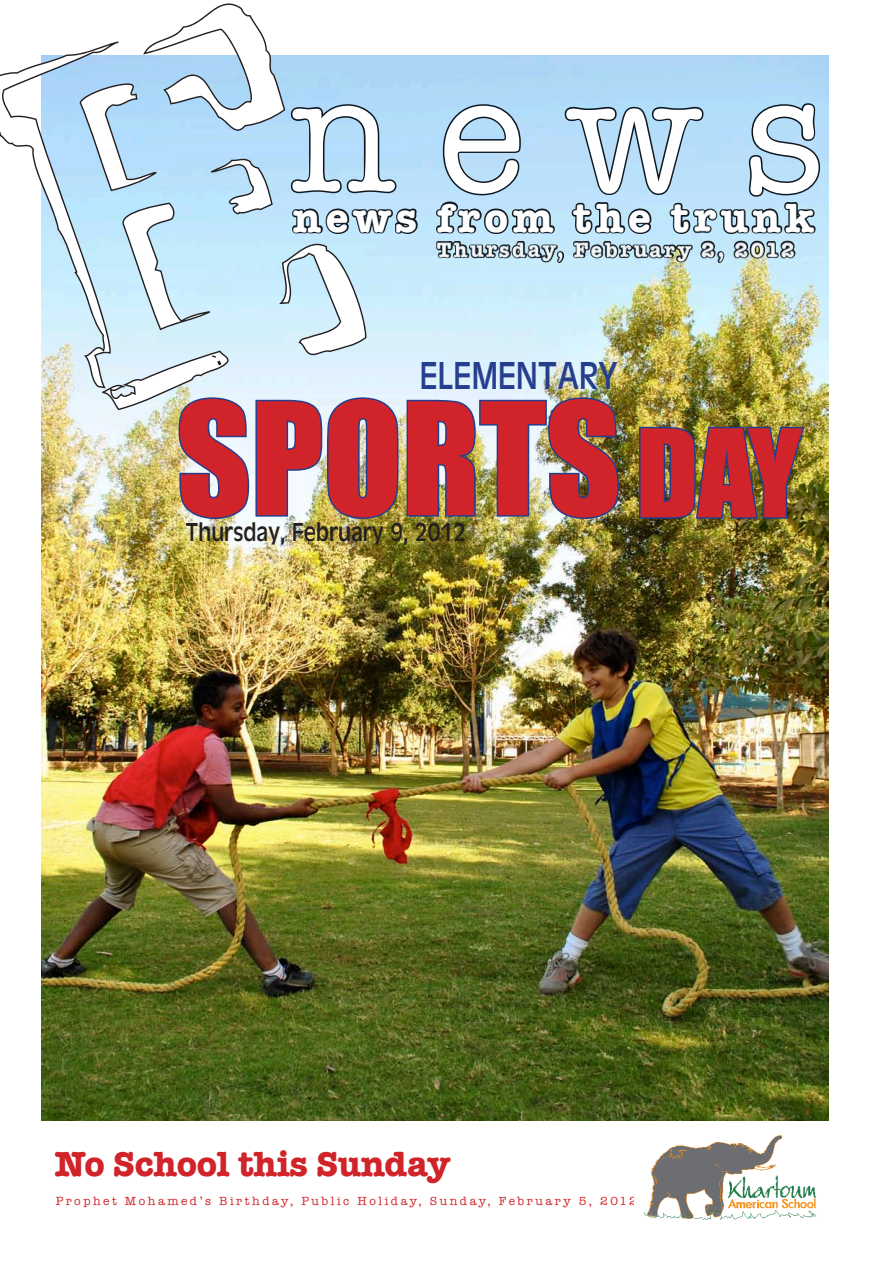
<style>
.page{position:relative;width:883px;height:1263px;background:#fff}
.page>*{position:absolute;margin:0;border:0;box-sizing:border-box;transform-origin:0 0}
.t1{font:165px "American Typewriter";color:#fff}
.t2{font:144px "Impact";color:#d1232a}
.t3{font:700 42px "American Typewriter";letter-spacing:.11em;color:#fff}
.t4{font:40.5px "Antique Olive Th";color:#253f8e}
.t5{font:700 36px "American Typewriter";letter-spacing:-.01em;color:#d1232a}
.t6{font:27px "Antique Olive Th";color:#231f20}
.t7{font:12px "American Typewriter";letter-spacing:.21em;color:#d1232a}
.s1{font-size:112.5px}
</style>
<div class="page">
<img style="left:41px;top:55px;width:787px;height:1066px">
<img style="left:644px;top:1135px;width:173px;height:85px">
<img style="left:366px;top:104px;width:30px;height:89px">
<img style="left:442px;top:104px;width:78px;height:91px">
<img style="left:564px;top:107px;width:139px;height:88px">
<img style="left:748px;top:103px;width:71px;height:94px">
<img style="left:366px;top:209px;width:27px;height:24px">
<img style="left:395px;top:209px;width:22px;height:25px">
<img style="left:436px;top:202px;width:22px;height:31px">
<img style="left:457px;top:209px;width:24px;height:24px">
<img style="left:484px;top:209px;width:24px;height:25px">
<img style="left:511px;top:209px;width:43px;height:24px">
<img style="left:571px;top:203px;width:21px;height:31px">
<img style="left:594px;top:202px;width:31px;height:31px">
<img style="left:627px;top:209px;width:24px;height:25px">
<img style="left:669px;top:203px;width:21px;height:31px">
<img style="left:719px;top:209px;width:30px;height:13px">
<img style="left:751px;top:209px;width:31px;height:13px">
<img style="left:783px;top:202px;width:32px;height:31px">
<img style="left:178px;top:410px;width:71px;height:109px">
<img style="left:255px;top:397px;width:143px;height:122px">
<img style="left:406px;top:397px;width:212px;height:122px">
<img style="left:638px;top:427px;width:166px;height:92px">
<svg style="left:0;top:3px;width:366px;height:407px"></svg>
<img style="left:692px;top:222px;width:103px;height:37px">
<img style="left:527px;top:244px;width:121px;height:14px">
<img style="left:692px;top:209px;width:25px;height:13px">
<h1 class="t1" style="left:290px;top:10px;width:536px">news</h1>
<h3 class="t3" style="left:293px;top:181px;width:522px">news from the trunk</h3>
<h3 class="t4" style="left:419px;top:353px;width:200px">ELEMENTARY</h3>
<h2 class="t2" style="left:176px;top:347px;width:626px">SPORTS<span class="s1">DAY</span></h2>
<h3 class="t6" style="left:185px;top:517px;width:282px">Thursday, February 9, 2012</h3>
<h3 class="t5" style="left:54px;top:1133px;width:397px">No School this Sunday</h3>
<p class="t7" style="left:56px;top:1192px;width:582px">Prophet Mohamed’s Birthday, Public Holiday, Sunday, February 5, 2012</p>
</div>
